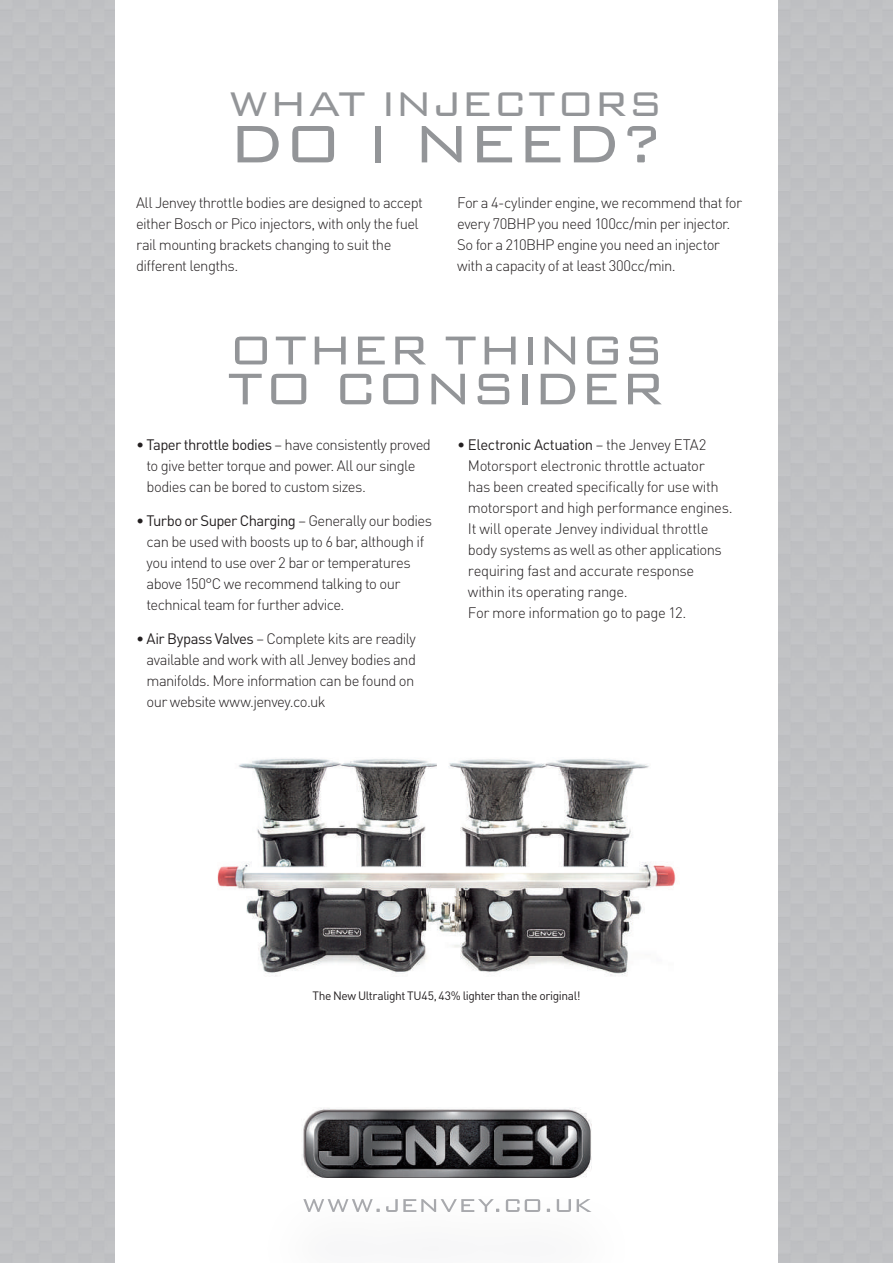
<style>
.page{position:relative;width:893px;height:1263px;background:#fff}
.page>*{position:absolute;margin:0;border:0;box-sizing:border-box;transform-origin:0 0}
.t1{font:300 70.5px "Bank Gothic BT";letter-spacing:-.015em;color:#939598}
.t2{font:300 59.25px "Bank Gothic BT";letter-spacing:-.025em;color:#939598}
.t3{font:300 54px "Bank Gothic BT";letter-spacing:-.02em;color:#939598}
.t4{font:300 45.75px "Bank Gothic BT";color:#939598}
.t5{font:300 15px/21px "DINOT";letter-spacing:-.035em;color:#231f20}
.t6{font:12px "DINOT";letter-spacing:-.035em;color:#231f20}
.s1{font-weight:400}
</style>
<div class="page">
<img style="left:302px;top:1107px;width:289px;height:71px">
<img style="left:303px;top:1199px;width:289px;height:13px">
<img style="left:217px;top:758px;width:459px;height:218px">
<h3 class="t4" style="left:229px;top:80px;width:436px">WHAT INJECTORS</h3>
<h1 class="t1" style="left:228px;top:107px;width:438px">DO I NEED?</h1>
<p class="t5" style="left:136px;top:192px;width:288px">All Jenvey throttle bodies are designed to accept either Bosch or Pico injectors, with only the fuel rail mounting brackets changing to suit the different lengths.</p>
<p class="t5" style="left:457px;top:192px;width:287px">For a 4-cylinder engine, we recommend that for every 70BHP you need 100cc/min per injector.<br>So for a 210BHP engine you need an injector with a capacity of at least 300cc/min.</p>
<h3 class="t3" style="left:228px;top:322px;width:438px">OTHER THINGS</h3>
<h2 class="t2" style="left:228px;top:357px;width:438px">TO CONSIDER</h2>
<p class="t5" style="left:147px;top:434px;width:286px;text-indent:-11px">• <span class="s1">Taper throttle bodies</span> – have consistently proved to give better torque and power. All our single bodies can be bored to custom sizes.</p>
<p class="t5" style="left:147px;top:510px;width:287px;text-indent:-11px">• <span class="s1">Turbo or Super Charging</span> – Generally our bodies can be used with boosts up to 6 bar, although if you intend to use over 2 bar or temperatures above 150°C we recommend talking to our technical team for further advice.</p>
<p class="t5" style="left:147px;top:628px;width:271px;text-align:justify;text-indent:-11px">• <span class="s1">Air Bypass Valves</span> – Complete kits are readily available and work with all Jenvey bodies and manifolds. More information can be found on our website www.jenvey.co.uk</p>
<p class="t5" style="left:468px;top:434px;width:266px;text-indent:-11px">• <span class="s1">Electronic Actuation</span> – the Jenvey ETA2<br>Motorsport electronic throttle actuator<br>has been created specifically for use with motorsport and high performance engines.<br>It will operate Jenvey individual throttle body systems as well as other applications requiring fast and accurate response within its operating range.<br>For more information go to page 12.</p>
<p class="t6" style="left:312px;top:988px;width:270px">The New Ultralight TU45, 43% lighter than the original!</p>
</div>
